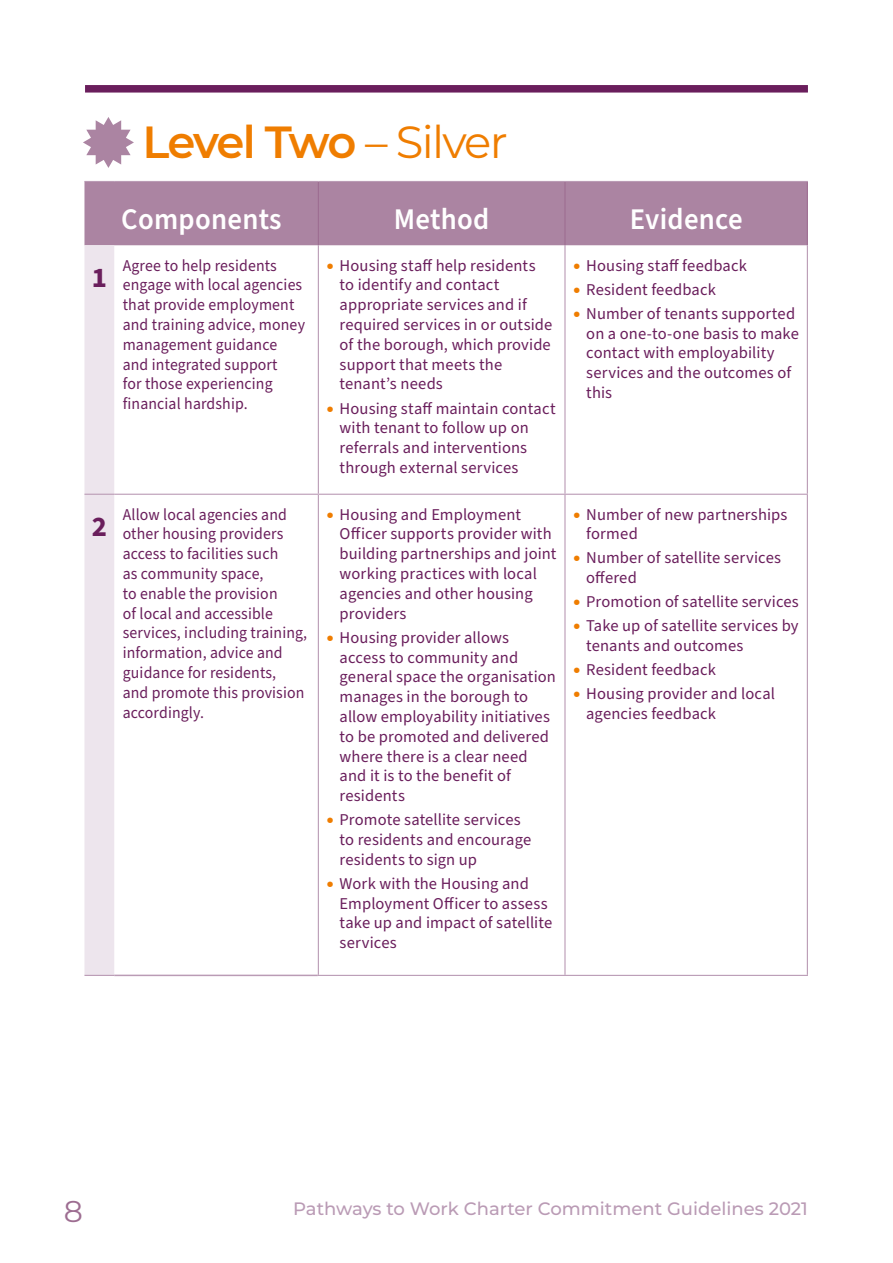
<style>
.page{position:relative;width:893px;height:1263px;background:#fff}
.page>*{position:absolute;margin:0;border:0;box-sizing:border-box;transform-origin:0 0}
.H3{font:600 45px "Montserrat";letter-spacing:-.05em;color:#ef7d00}
.Table_head_white{font:600 30px "Source Sans Pro";letter-spacing:.01em;color:#fff;scale:.96 1}
.t1{font:30px "Montserrat";color:#9d6d91}
.Table_number{font:700 28.5px "Source Sans Pro";color:#6a1e5c}
.t2{font:500 18px "Montserrat";color:#ba9bb5}
.Table_body{font:16.5px/19.8px "Source Sans Pro";letter-spacing:.01em;color:#6a1e5c}
.Table_body-2{font:16.5px/19.8px "Source Sans Pro";letter-spacing:.01em;color:#6a1e5c;scale:.96 1}
.s1{font-weight:400}
.s2{font-family:"Montserrat";font-weight:900;color:#ef7d00}
</style>
<div class="page">
<div style="left:85px;top:85px;width:723px;height:8px;background:#6a1e5c"></div>
<div style="left:84px;top:182px;width:723px;height:63px;background:#ab84a2"></div>
<svg style="left:84px;top:245px;width:30px;height:730px"></svg>
<hr style="left:318px;top:181px;width:247px;height:1px;background:#ba9bb5">
<hr style="left:565px;top:181px;width:243px;height:1px;background:#ba9bb5">
<hr style="left:807px;top:182px;width:1px;height:63px;background:#9d6d91">
<hr style="left:318px;top:182px;width:1px;height:63px;background:#9d6d91">
<hr style="left:564px;top:182px;width:2px;height:63px;background:#9d6d91">
<hr style="left:84px;top:975px;width:30px;height:1px;background:#ba9bb5">
<hr style="left:564px;top:245px;width:2px;height:249px;background:#ba9bb5">
<hr style="left:807px;top:245px;width:1px;height:249px;background:#ba9bb5">
<hr style="left:318px;top:494px;width:247px;height:1px;background:#ba9bb5">
<hr style="left:565px;top:494px;width:243px;height:1px;background:#ba9bb5">
<hr style="left:564px;top:495px;width:2px;height:480px;background:#ba9bb5">
<hr style="left:807px;top:495px;width:1px;height:480px;background:#ba9bb5">
<hr style="left:318px;top:975px;width:247px;height:1px;background:#ba9bb5">
<hr style="left:565px;top:975px;width:243px;height:1px;background:#ba9bb5">
<hr style="left:318px;top:245px;width:1px;height:249px;background:#ba9bb5">
<hr style="left:318px;top:495px;width:1px;height:480px;background:#ba9bb5">
<hr style="left:114px;top:494px;width:204px;height:1px;background:#ba9bb5">
<hr style="left:84px;top:494px;width:30px;height:1px;background:#ba9bb5">
<hr style="left:114px;top:975px;width:204px;height:1px;background:#ba9bb5">
<hr style="left:84px;top:181px;width:30px;height:1px;background:#ba9bb5">
<hr style="left:114px;top:181px;width:204px;height:1px;background:#ba9bb5">
<svg style="left:83px;top:117px;width:51px;height:51px"></svg>
<h1 class="H3" style="left:142px;top:110px;width:367px">Level Two <span class="s1">– Silver</span></h1>
<h1 class="Table_head_white" style="left:121px;top:199px;width:168px">Components</h1>
<h1 class="Table_head_white" style="left:394px;top:199px;width:101px">Method</h1>
<h1 class="Table_head_white" style="left:630px;top:199px;width:119px">Evidence</h1>
<p class="Table_number" style="left:92px;top:258px;width:17px">1</p>
<p class="Table_body-2" style="left:123px;top:256px;width:191px">Agree to help residents engage with local agencies that provide employment and training advice, money management guidance and integrated support<br>for those experiencing financial hardship.</p>
<p class="Table_body" style="left:340px;top:256px;width:214px;text-indent:-13px"><span class="s2">•</span> Housing staff help residents to identify and contact appropriate services and if required services in or outside of the borough, which provide support that meets the tenant’s needs</p>
<p class="Table_body" style="left:340px;top:399px;width:218px;text-indent:-13px"><span class="s2">•</span> Housing staff maintain contact with tenant to follow up on referrals and interventions through external services</p>
<p class="Table_number" style="left:92px;top:507px;width:17px">2</p>
<p class="Table_body-2" style="left:123px;top:505px;width:194px">Allow local agencies and other housing providers access to facilities such<br>as community space,<br>to enable the provision<br>of local and accessible services, including training, information, advice and guidance for residents,<br>and promote this provision accordingly.</p>
<p class="Table_body" style="left:340px;top:505px;width:218px;text-indent:-13px"><span class="s2">•</span> Housing and Employment<br>Officer supports provider with building partnerships and joint working practices with local agencies and other housing providers</p>
<p class="Table_body" style="left:340px;top:628px;width:218px;text-indent:-13px"><span class="s2">•</span> Housing provider allows access to community and general space the organisation manages in the borough to allow employability initiatives to be promoted and delivered where there is a clear need and it is to the benefit of residents</p>
<p class="Table_body" style="left:340px;top:810px;width:193px;text-indent:-13px"><span class="s2">•</span> Promote satellite services to residents and encourage residents to sign up</p>
<p class="Table_body" style="left:340px;top:874px;width:214px;text-indent:-13px"><span class="s2">•</span> Work with the Housing and<br>Employment Officer to assess take up and impact of satellite services</p>
<p class="Table_body" style="left:573px;top:256px;width:175px"><span class="s2">•</span> Housing staff feedback</p>
<p class="Table_body" style="left:573px;top:280px;width:144px"><span class="s2">•</span> Resident feedback</p>
<p class="Table_body" style="left:586px;top:304px;width:214px;text-indent:-13px"><span class="s2">•</span> Number of tenants supported on a one-to-one basis to make contact with employability services and the outcomes of this</p>
<p class="Table_body" style="left:586px;top:505px;width:203px;text-indent:-13px"><span class="s2">•</span> Number of new partnerships formed</p>
<p class="Table_body" style="left:586px;top:549px;width:196px;text-indent:-13px"><span class="s2">•</span> Number of satellite services offered</p>
<p class="Table_body" style="left:573px;top:592px;width:227px"><span class="s2">•</span> Promotion of satellite services</p>
<p class="Table_body" style="left:586px;top:616px;width:214px;text-indent:-13px"><span class="s2">•</span> Take up of satellite services by tenants and outcomes</p>
<p class="Table_body" style="left:573px;top:660px;width:144px"><span class="s2">•</span> Resident feedback</p>
<p class="Table_body" style="left:586px;top:684px;width:190px;text-indent:-13px"><span class="s2">•</span> Housing provider and local agencies feedback</p>
<h2 class="t1" style="left:64px;top:1191px;width:21px">8</h2>
<p class="t2" style="left:293px;top:1195px;width:516px">Pathways to Work Charter Commitment Guidelines 2021</p>
</div>
